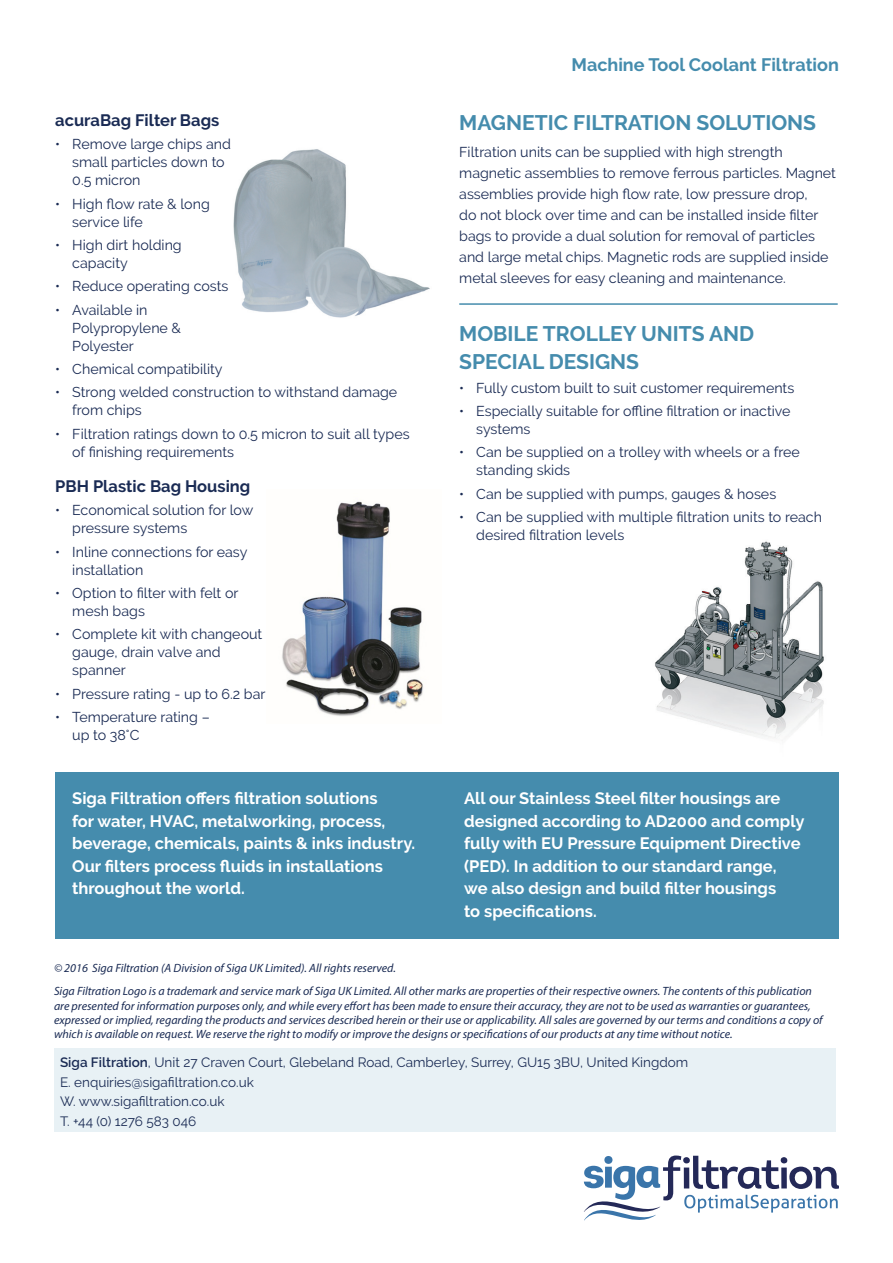
<style>
.page{position:relative;width:893px;height:1263px;background:#fff}
.page>*{position:absolute;margin:0;border:0;box-sizing:border-box;transform-origin:0 0}
.Body_text_heading_li{font:700 21px/28.5px "Raleway";color:#458cad}
.t1{font:700 18px "Raleway";color:#458cad}
.Body_text_white{font:700 16.5px/22.5px "Raleway";color:#fff}
.Body_text_subtitle{font:700 16.5px "Raleway";color:#1a2b54}
.Body_text_small{font:14.25px/18px "Raleway";color:#1a2b54}
.Address{font:13.5px "Raleway";color:#1a2b54}
.Disclaimer{font:italic 12px/14.4px "Myriad Pro";color:#1a2b54}
.s1{font-weight:600}
</style>
<div class="page">
<img style="left:655px;top:541px;width:169px;height:197px">
<div style="left:54px;top:1048px;width:782px;height:84px;background:#e8f1f5"></div>
<svg style="left:584px;top:1155px;width:255px;height:65px"></svg>
<div style="left:55px;top:772px;width:784px;height:167px;background:#458cad"></div>
<hr style="left:459px;top:303px;width:379px;height:2px;background:#458cad">
<img style="left:233px;top:149px;width:197px;height:169px">
<img style="left:282px;top:501px;width:142px;height:215px">
<p class="Body_text_subtitle" style="left:55px;top:111px;width:166px">acuraBag Filter Bags</p>
<p class="Body_text_small" style="left:72px;top:135px;width:160px;text-indent:-17px">• Remove large chips and small particles down to<br>0.5 micron</p>
<p class="Body_text_small" style="left:72px;top:195px;width:139px;text-indent:-17px">• High flow rate &amp; long service life</p>
<p class="Body_text_small" style="left:72px;top:236px;width:111px;text-indent:-17px">• High dirt holding capacity</p>
<p class="Body_text_small" style="left:55px;top:277px;width:175px">• Reduce operating costs</p>
<p class="Body_text_small" style="left:72px;top:301px;width:110px;text-indent:-17px">• Available in<br>Polypropylene &amp;<br>Polyester</p>
<p class="Body_text_small" style="left:55px;top:360px;width:169px">• Chemical compatibility</p>
<p class="Body_text_small" style="left:72px;top:383px;width:326px;text-indent:-17px">• Strong welded construction to withstand damage from chips</p>
<p class="Body_text_small" style="left:72px;top:425px;width:339px;text-indent:-17px">• Filtration ratings down to 0.5 micron to suit all types of finishing requirements</p>
<p class="Body_text_subtitle" style="left:55px;top:477px;width:197px">PBH Plastic Bag Housing</p>
<p class="Body_text_small" style="left:72px;top:501px;width:183px;text-indent:-17px">• Economical solution for low pressure systems</p>
<p class="Body_text_small" style="left:72px;top:542px;width:177px;text-indent:-17px">• Inline connections for easy installation</p>
<p class="Body_text_small" style="left:72px;top:584px;width:168px;text-indent:-17px">• Option to filter with felt or mesh bags</p>
<p class="Body_text_small" style="left:72px;top:625px;width:192px;text-indent:-17px">• Complete kit with changeout gauge, drain valve and spanner</p>
<p class="Body_text_small" style="left:55px;top:684px;width:212px">• Pressure rating - up to 6.2 bar</p>
<p class="Body_text_small" style="left:72px;top:708px;width:139px;text-indent:-17px">• Temperature rating – up to 38°C</p>
<p class="t1" style="left:572px;top:54px;width:269px">Machine Tool Coolant Filtration</p>
<p class="Body_text_heading_li" style="left:459px;top:109px;width:358px">MAGNETIC FILTRATION SOLUTIONS</p>
<p class="Body_text_small" style="left:459px;top:141px;width:378px;line-height:21px">Filtration units can be supplied with high strength magnetic assemblies to remove ferrous particles. Magnet assemblies provide high flow rate, low pressure drop,<br>do not block over time and can be installed inside filter bags to provide a dual solution for removal of particles and large metal chips. Magnetic rods are supplied inside metal sleeves for easy cleaning and maintenance.</p>
<p class="Body_text_heading_li" style="left:459px;top:319px;width:297px">MOBILE TROLLEY UNITS AND<br>SPECIAL DESIGNS</p>
<p class="Body_text_small" style="left:459px;top:379px;width:337px">• Fully custom built to suit customer requirements</p>
<p class="Body_text_small" style="left:476px;top:402px;width:316px;text-indent:-17px">• Especially suitable for offline filtration or inactive systems</p>
<p class="Body_text_small" style="left:476px;top:443px;width:325px;text-indent:-17px">• Can be supplied on a trolley with wheels or a free standing skids</p>
<p class="Body_text_small" style="left:459px;top:485px;width:319px">• Can be supplied with pumps, gauges &amp; hoses</p>
<p class="Body_text_small" style="left:476px;top:508px;width:347px;text-indent:-17px">• Can be supplied with multiple filtration units to reach desired filtration levels</p>
<p class="Body_text_white" style="left:72px;top:787px;width:345px">Siga Filtration offers filtration solutions<br>for water, HVAC, metalworking, process, beverage, chemicals, paints &amp; inks industry.<br>Our filters process fluids in installations throughout the world.</p>
<p class="Body_text_white" style="left:464px;top:787px;width:342px">All our Stainless Steel filter housings are designed according to AD2000 and comply fully with EU Pressure Equipment Directive (PED). In addition to our standard range,<br>we also design and build filter housings<br>to specifications.</p>
<p class="Disclaimer" style="left:54px;top:961px;width:343px">© 2016 Siga Filtration (A Division of Siga UK Limited). All rights reserved.</p>
<p class="Disclaimer" style="left:54px;top:984px;width:770px">Siga Filtration Logo is a trademark and service mark of Siga UK Limited. All other marks are properties of their respective owners. The contents of this publication are presented for information purposes only, and while every effort has been made to ensure their accuracy, they are not to be used as warranties or guarantees, expressed or implied, regarding the products and services described herein or their use or applicability. All sales are governed by our terms and conditions a copy of which is available on request. We reserve the right to modify or improve the designs or specifications of our products at any time without notice.</p>
<p class="Address" style="left:60px;top:1055px;width:630px"><span class="s1">Siga Filtration</span>, Unit 27 Craven Court, Glebeland Road, Camberley, Surrey, GU15 3BU, United Kingdom</p>
<p class="Address" style="left:60px;top:1074px;width:195px">E. enquiries@sigafiltration.co.uk</p>
<p class="Address" style="left:60px;top:1094px;width:166px">W. www.sigafiltration.co.uk</p>
<p class="Address" style="left:60px;top:1113px;width:138px">T. +44 (0) 1276 583 046</p>
</div>
